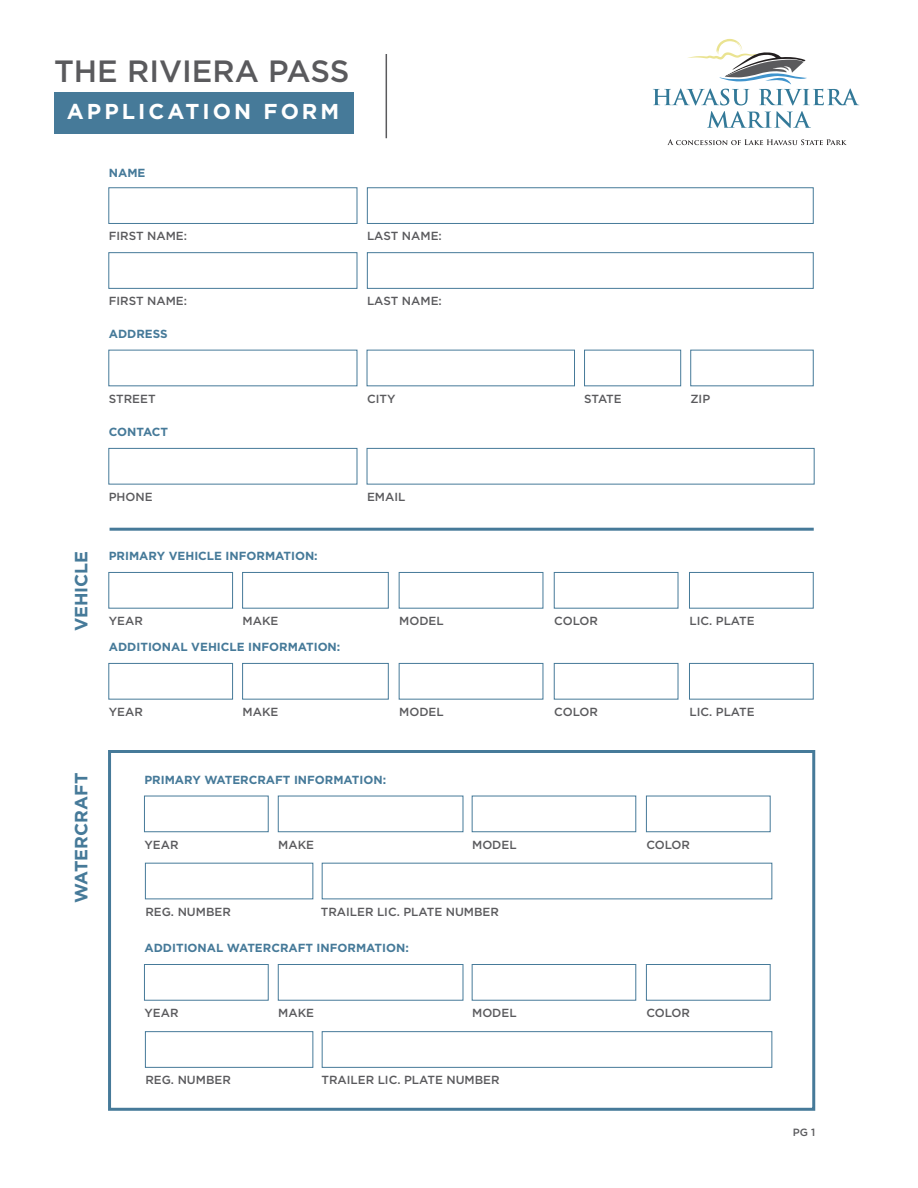
<style>
.page{position:relative;width:918px;height:1188px;background:#fff}
.page>*{position:absolute;margin:0;border:0;box-sizing:border-box;transform-origin:0 0}
.t1{font:500 30.75px "Gotham";color:#5a5a5d}
.t2{font:700 21.6px "Gotham";letter-spacing:.14em;color:#fff}
.t3{font:700 17.7px "Gotham";color:#467a99}
.t4{font:500 11.7px "Gotham";color:#5a5a5d}
.t5{font:700 11.7px "Gotham";color:#467a99}
.t6{font:500 10.5px "Gotham";color:#5a5a5d}
</style>
<div class="page">
<div style="left:108px;top:750px;width:707px;height:361px;border:3px solid #467a99"></div>
<svg style="left:707px;top:111px;width:104px;height:17px"></svg>
<svg style="left:653px;top:39px;width:206px;height:66px"></svg>
<svg style="left:667px;top:139px;width:180px;height:6px"></svg>
<hr style="left:386px;top:54px;width:1px;height:84px;background:#5a5a5d">
<div style="left:54px;top:92px;width:299px;height:42px;background:#467a99"></div>
<div style="left:108px;top:187px;width:249px;height:37px;border:1px solid #467a99"></div>
<div style="left:108px;top:252px;width:249px;height:37px;border:1px solid #467a99"></div>
<div style="left:108px;top:448px;width:249px;height:36px;border:1px solid #467a99"></div>
<div style="left:108px;top:572px;width:125px;height:37px;border:1px solid #467a99"></div>
<div style="left:108px;top:663px;width:125px;height:36px;border:1px solid #467a99"></div>
<div style="left:144px;top:796px;width:125px;height:36px;border:1px solid #467a99"></div>
<div style="left:144px;top:964px;width:125px;height:37px;border:1px solid #467a99"></div>
<div style="left:242px;top:572px;width:147px;height:37px;border:1px solid #467a99"></div>
<div style="left:242px;top:663px;width:147px;height:36px;border:1px solid #467a99"></div>
<div style="left:278px;top:796px;width:185px;height:36px;border:1px solid #467a99"></div>
<div style="left:278px;top:964px;width:185px;height:37px;border:1px solid #467a99"></div>
<div style="left:399px;top:572px;width:144px;height:37px;border:1px solid #467a99"></div>
<div style="left:399px;top:663px;width:144px;height:36px;border:1px solid #467a99"></div>
<div style="left:472px;top:796px;width:164px;height:36px;border:1px solid #467a99"></div>
<div style="left:472px;top:964px;width:164px;height:37px;border:1px solid #467a99"></div>
<div style="left:554px;top:572px;width:124px;height:37px;border:1px solid #467a99"></div>
<div style="left:554px;top:663px;width:124px;height:36px;border:1px solid #467a99"></div>
<div style="left:646px;top:796px;width:125px;height:36px;border:1px solid #467a99"></div>
<div style="left:646px;top:964px;width:125px;height:37px;border:1px solid #467a99"></div>
<div style="left:689px;top:572px;width:125px;height:37px;border:1px solid #467a99"></div>
<div style="left:689px;top:663px;width:125px;height:36px;border:1px solid #467a99"></div>
<div style="left:145px;top:1031px;width:168px;height:37px;border:1px solid #467a99"></div>
<div style="left:322px;top:1031px;width:450px;height:37px;border:1px solid #467a99"></div>
<div style="left:367px;top:448px;width:447px;height:36px;border:1px solid #467a99"></div>
<div style="left:367px;top:187px;width:447px;height:37px;border:1px solid #467a99"></div>
<div style="left:367px;top:252px;width:447px;height:37px;border:1px solid #467a99"></div>
<hr style="left:110px;top:528px;width:704px;height:3px;background:#467a99">
<p class="t1" style="left:54px;top:51px;width:297px">THE RIVIERA PASS</p>
<p class="t2" style="left:67px;top:97px;width:274px">APPLICATION FORM</p>
<p class="t5" style="left:109px;top:165px;width:38px">NAME</p>
<p class="t4" style="left:109px;top:229px;width:80px">FIRST NAME:</p>
<p class="t4" style="left:109px;top:294px;width:80px">FIRST NAME:</p>
<p class="t5" style="left:109px;top:326px;width:60px">ADDRESS</p>
<p class="t4" style="left:109px;top:391px;width:48px">STREET</p>
<p class="t5" style="left:109px;top:424px;width:61px">CONTACT</p>
<p class="t3" style="left:69px;top:631px;width:82px;rotate:-90deg">VEHICLE</p>
<p class="t4" style="left:109px;top:489px;width:45px">PHONE</p>
<p class="t5" style="left:109px;top:548px;width:211px">PRIMARY VEHICLE INFORMATION:</p>
<p class="t4" style="left:109px;top:613px;width:36px">YEAR</p>
<p class="t4" style="left:243px;top:613px;width:37px">MAKE</p>
<p class="t5" style="left:109px;top:639px;width:233px">ADDITIONAL VEHICLE INFORMATION:</p>
<p class="t4" style="left:109px;top:704px;width:36px">YEAR</p>
<p class="t4" style="left:243px;top:704px;width:37px">MAKE</p>
<p class="t4" style="left:367px;top:229px;width:76px">LAST NAME:</p>
<p class="t4" style="left:367px;top:294px;width:76px">LAST NAME:</p>
<p class="t4" style="left:367px;top:391px;width:30px">CITY</p>
<p class="t4" style="left:367px;top:489px;width:40px">EMAIL</p>
<p class="t4" style="left:399px;top:613px;width:46px">MODEL</p>
<p class="t4" style="left:399px;top:704px;width:46px">MODEL</p>
<p class="t3" style="left:69px;top:903px;width:132px;rotate:-90deg">WATERCRAFT</p>
<p class="t5" style="left:144px;top:772px;width:243px">PRIMARY WATERCRAFT INFORMATION:</p>
<p class="t4" style="left:144px;top:837px;width:36px">YEAR</p>
<p class="t4" style="left:278px;top:837px;width:37px">MAKE</p>
<p class="t4" style="left:472px;top:837px;width:46px">MODEL</p>
<p class="t4" style="left:145px;top:904px;width:87px">REG. NUMBER</p>
<p class="t4" style="left:321px;top:904px;width:180px">TRAILER LIC. PLATE NUMBER</p>
<p class="t5" style="left:144px;top:940px;width:266px">ADDITIONAL WATERCRAFT INFORMATION:</p>
<p class="t4" style="left:144px;top:1005px;width:36px">YEAR</p>
<p class="t4" style="left:278px;top:1005px;width:37px">MAKE</p>
<p class="t4" style="left:472px;top:1005px;width:46px">MODEL</p>
<p class="t4" style="left:145px;top:1073px;width:87px">REG. NUMBER</p>
<p class="t4" style="left:321px;top:1073px;width:180px">TRAILER LIC. PLATE NUMBER</p>
<p class="t4" style="left:584px;top:391px;width:39px">STATE</p>
<p class="t4" style="left:690px;top:391px;width:21px">ZIP</p>
<p class="t4" style="left:554px;top:613px;width:45px">COLOR</p>
<p class="t4" style="left:554px;top:704px;width:45px">COLOR</p>
<p class="t4" style="left:689px;top:613px;width:67px">LIC. PLATE</p>
<p class="t4" style="left:689px;top:704px;width:67px">LIC. PLATE</p>
<p class="t4" style="left:646px;top:837px;width:45px">COLOR</p>
<p class="t4" style="left:646px;top:1005px;width:45px">COLOR</p>
<p class="t6" style="left:793px;top:1125px;width:24px">PG 1</p>
</div>
